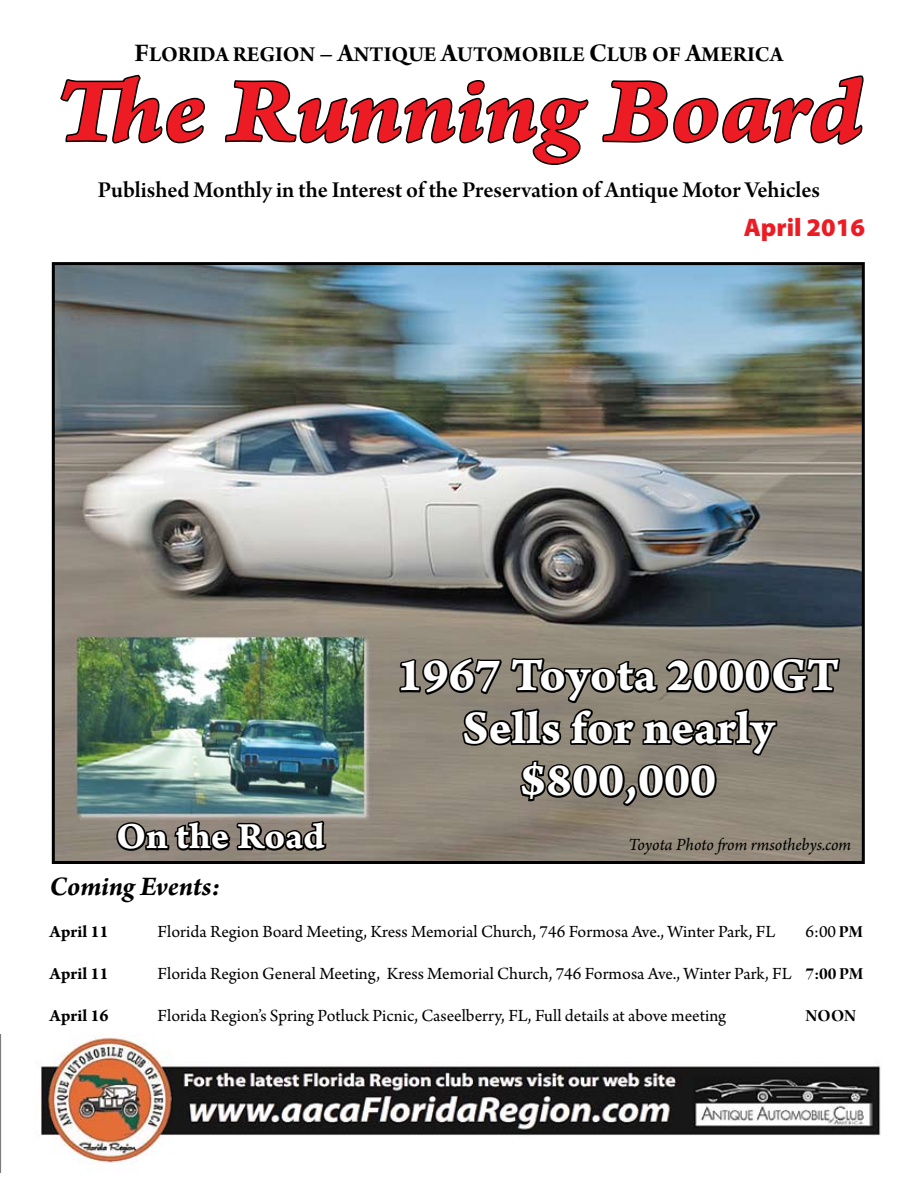
<style>
.page{position:relative;width:918px;height:1188px;background:#fff}
.page>*{position:absolute;margin:0;border:0;box-sizing:border-box;transform-origin:0 0}
.t1{font:96px "Arno Pro Bold Italic Caption";letter-spacing:-.01em;color:#ed1c24;scale:1.06 1}
.t2{font:49.5px/52.5px "Arno Pro Bold Caption";color:#fff;text-align:center}
.t3{font:39px "Arno Pro Bold Caption";letter-spacing:-.005em;color:#fff}
.t4{font:italic 700 28.5px "Arno Pro";letter-spacing:-.005em;color:#000}
.t5{font:900 25.5px "Myriad Pro";color:#ed1c24}
.t6{font:24px "Arno Pro Smbd Subhead";color:#000}
.t7{font:22.5px "Arno Pro Bold Subhead";color:#000}
.t8{font:18px "Arno Pro";color:#000}
.t9{font:italic 18px "Arno Pro";letter-spacing:-.005em;color:#000}
.t10{font:700 18px "Arno Pro";color:#000}
.t11{font:18px "Arno Pro Bold Display";color:#000}
.s1{font-size:27px}
.s2{font-family:"Arno Pro Bold Display"}
</style>
<div class="page">
<img style="left:56px;top:266px;width:805px;height:594px">
<svg style="left:60px;top:74px;width:145px;height:70px"></svg>
<svg style="left:225px;top:80px;width:364px;height:85px"></svg>
<svg style="left:602px;top:75px;width:262px;height:70px"></svg>
<img style="left:1px;top:1034px;width:880px;height:138px">
<svg style="left:399px;top:562px;width:443px;height:302px;background:#6c685f"></svg>
<svg style="left:114px;top:819px;width:214px;height:45px;background:#56504a"></svg>
<p class="t7" style="left:135px;top:42px;width:650px"><span class="s1">F</span>LORIDA REGION <span class="s1">– A</span>NTIQUE <span class="s1">A</span>UTOMOBILE <span class="s1">C</span>LUB OF <span class="s1">A</span>MERICA</p>
<h1 class="t1" style="left:55px;top:50px;width:764px">The Running Board</h1>
<h3 class="t6" style="left:98px;top:176px;width:724px">Published Monthly in the Interest of the Preservation of Antique Motor Vehicles</h3>
<h3 class="t5" style="left:744px;top:211px;width:123px">April 2016</h3>
<h3 class="t3" style="left:116px;top:813px;width:210px">On the Road</h3>
<h2 class="t2" style="left:397px;top:651px;width:444px">1967 Toyota 2000GT<br>Sells for nearly $800,000</h2>
<p class="t9" style="left:628px;top:834px;width:224px">Toyota Photo from rmsothebys.com</p>
<h3 class="t4" style="left:50px;top:870px;width:172px">Coming Events:</h3>
<p class="t10" style="left:50px;top:922px;width:61px">April 11</p>
<p class="t8" style="left:158px;top:922px;width:619px">Florida Region Board Meeting, Kress Memorial Church, 746 Formosa Ave., Winter Park, FL</p>
<p class="t8" style="left:806px;top:922px;width:59px">6:00 <span class="s2">PM</span></p>
<p class="t10" style="left:50px;top:964px;width:61px">April 11</p>
<p class="t8" style="left:158px;top:964px;width:707px">Florida Region General Meeting, Kress Memorial Church, 746 Formosa Ave., Winter Park, FL <span class="s2">7:00 PM</span></p>
<p class="t10" style="left:50px;top:1006px;width:61px">April 16</p>
<p class="t8" style="left:158px;top:1006px;width:570px">Florida Region’s Spring Potluck Picnic, Caseelberry, FL, Full details at above meeting</p>
<p class="t11" style="left:806px;top:1006px;width:52px">NOON</p>
</div>
